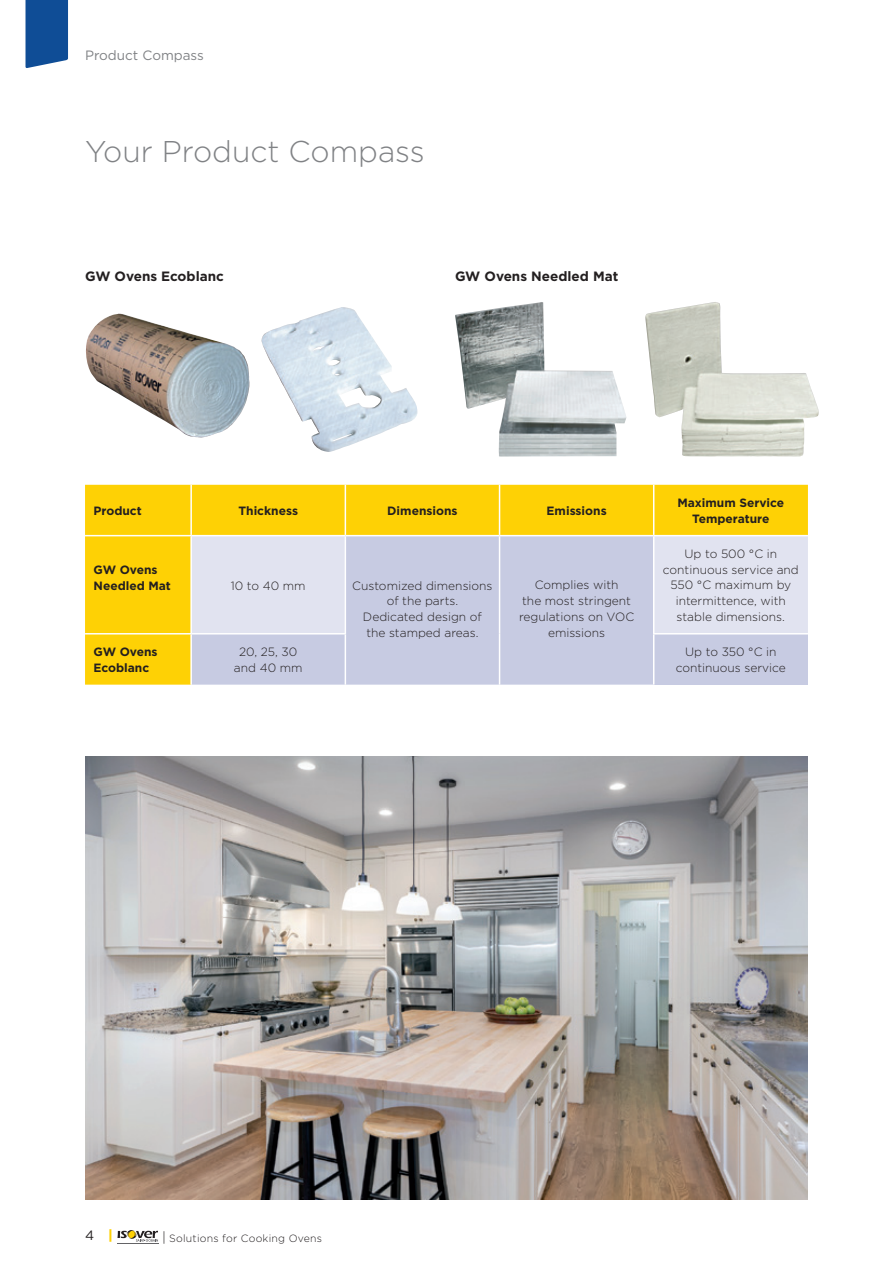
<style>
.page{position:relative;width:893px;height:1263px;background:#fff}
.page>*{position:absolute;margin:0;border:0;box-sizing:border-box;transform-origin:0 0}
.t1{font:300 30px "Gotham";color:#808285}
.t2{font:700 13.5px "Gotham";color:#231f20}
.t3{font:13.5px "Gotham";color:#808285}
.t4{font:13.5px "Gotham";color:#231f20}
.t5{font:300 12px/15.8px "Gotham";color:#231f20;text-align:center}
.t6{font:700 12px/15.8px "Gotham";color:#231f20}
.t7{font:300 10.5px "Gotham";letter-spacing:.02em;color:#231f20}
.s1{font-weight:900;color:#fed105}
.s2{font-size:13.5px}
</style>
<div class="page">
<hr style="left:118px;top:1243px;width:41px;height:1px;background:#636366">
<svg style="left:117px;top:1230px;width:41px;height:12px"></svg>
<div style="left:26px;top:0;width:42px;height:68px;background:#0f4d96"></div>
<img style="left:455px;top:302px;width:171px;height:155px">
<img style="left:645px;top:302px;width:174px;height:155px">
<img style="left:86px;top:314px;width:164px;height:124px">
<img style="left:261px;top:307px;width:157px;height:145px">
<img style="left:85px;top:757px;width:723px;height:442px">
<div style="left:85px;top:485px;width:723px;height:200px;background:#fed105"></div>
<div style="left:654px;top:536px;width:154px;height:97px;background:#e1e3f0"></div>
<svg style="left:192px;top:536px;width:461px;height:149px;background:#cdd1e5"></svg>
<div style="left:654px;top:634px;width:154px;height:51px;background:#c7cbe2"></div>
<hr style="left:190px;top:485px;width:2px;height:50px;background:#fff">
<hr style="left:345px;top:485px;width:1px;height:50px;background:#fff">
<hr style="left:499px;top:485px;width:1px;height:50px;background:#fff">
<hr style="left:653px;top:485px;width:1px;height:50px;background:#fff">
<hr style="left:85px;top:535px;width:106px;height:1px;background:#fff">
<hr style="left:85px;top:633px;width:106px;height:1px;background:#fff">
<hr style="left:191px;top:535px;width:154px;height:1px;background:#fff">
<hr style="left:190px;top:536px;width:2px;height:97px;background:#fff">
<hr style="left:191px;top:633px;width:155px;height:1px;background:#fff">
<hr style="left:190px;top:634px;width:2px;height:51px;background:#fff">
<hr style="left:345px;top:535px;width:155px;height:1px;background:#fff">
<hr style="left:345px;top:536px;width:1px;height:97px;background:#fff">
<hr style="left:500px;top:535px;width:154px;height:1px;background:#fff">
<hr style="left:499px;top:536px;width:1px;height:98px;background:#fff">
<hr style="left:654px;top:535px;width:154px;height:1px;background:#fff">
<hr style="left:653px;top:536px;width:1px;height:97px;background:#fff">
<hr style="left:345px;top:634px;width:1px;height:51px;background:#fff">
<hr style="left:499px;top:634px;width:1px;height:51px;background:#fff">
<hr style="left:653px;top:634px;width:1px;height:51px;background:#fff">
<hr style="left:653px;top:633px;width:155px;height:1px;background:#fff">
<p class="t3" style="left:85px;top:46px;width:120px">Product Compass</p>
<h1 class="t1" style="left:85px;top:132px;width:341px">Your Product Compass</h1>
<p class="t2" style="left:85px;top:267px;width:140px">GW Ovens Ecoblanc</p>
<p class="t2" style="left:455px;top:267px;width:165px">GW Ovens Needled Mat</p>
<p class="t6" style="left:94px;top:503px;width:50px">Product</p>
<p class="t6" style="left:238px;top:503px;width:61px">Thickness</p>
<p class="t6" style="left:387px;top:503px;width:72px">Dimensions</p>
<p class="t6" style="left:547px;top:503px;width:62px">Emissions</p>
<p class="t6" style="left:677px;top:495px;width:108px;text-align:center">Maximum Service<br>Temperature</p>
<p class="t6" style="left:94px;top:561px;width:79px">GW Ovens<br>Needled Mat</p>
<p class="t5" style="left:231px;top:577px;width:76px">10 to 40 mm</p>
<p class="t5" style="left:352px;top:577px;width:142px">Customized dimensions of the parts.<br>Dedicated design of the stamped areas.</p>
<p class="t5" style="left:519px;top:577px;width:117px">Complies with<br>the most stringent regulations on VOC emissions</p>
<p class="t5" style="left:663px;top:545px;width:137px">Up to 500 °C in continuous service and<br>550 °C maximum by intermittence, with stable dimensions.</p>
<p class="t6" style="left:94px;top:644px;width:66px">GW Ovens<br>Ecoblanc</p>
<p class="t5" style="left:234px;top:644px;width:70px">20, 25, 30 and 40 mm</p>
<p class="t5" style="left:676px;top:644px;width:112px">Up to 350 °C in continuous service</p>
<p class="t4" style="left:85px;top:1227px;width:29px">4 <span class="s1">|</span></p>
<p class="t7" style="left:162px;top:1231px;width:161px"><span class="s2">|</span> Solutions for Cooking Ovens</p>
</div>
